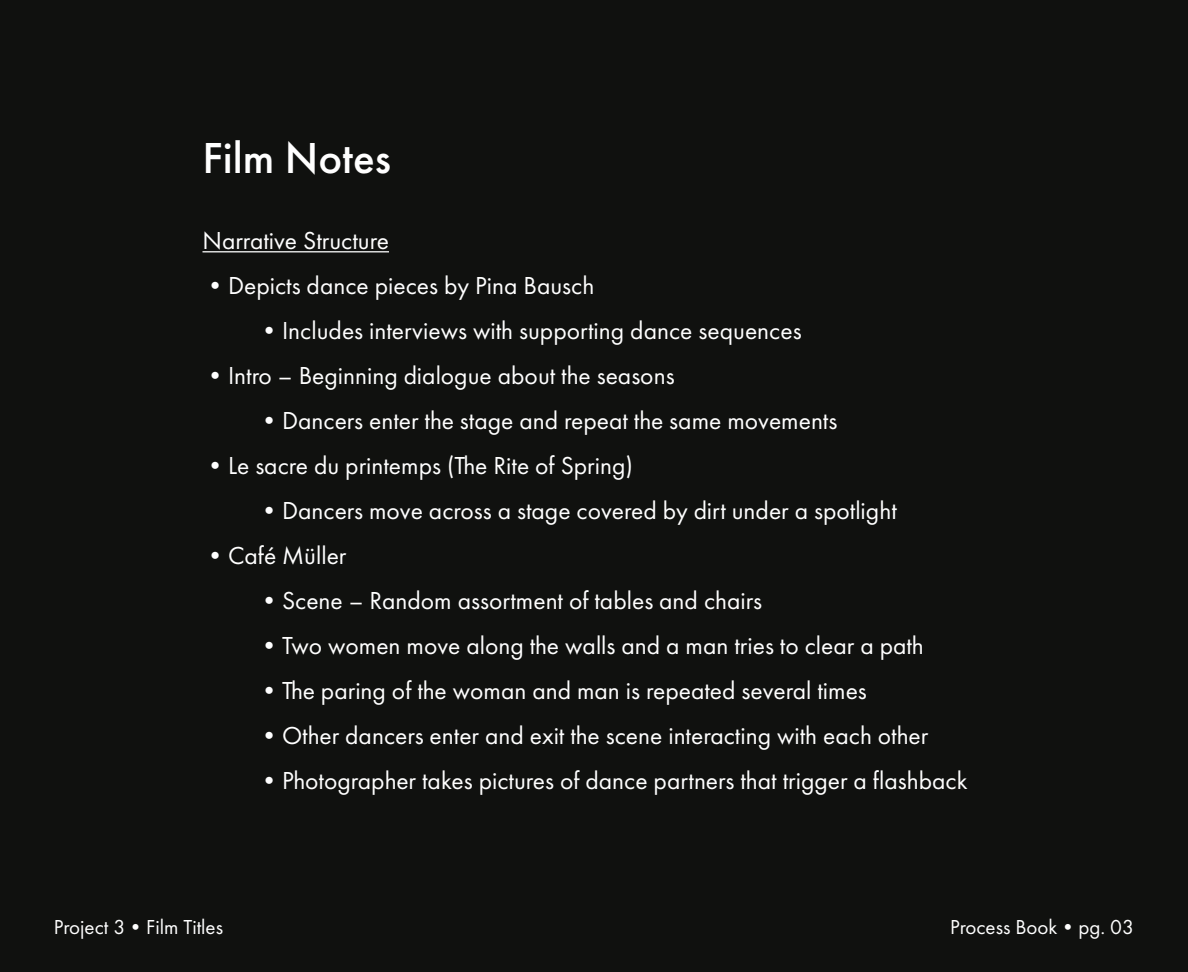
<style>
.page{position:relative;width:1188px;height:972px;background:#10110f}
.page>*{position:absolute;margin:0;border:0;box-sizing:border-box;transform-origin:0 0}
.t1{font:500 45px "Futura PT";color:#fff}
.t2{font:25.5px "Futura PT";color:#fff}
.t3{font:21px "Futura PT";color:#fff}
</style>
<div class="page">
<hr style="left:202px;top:251px;width:187px;height:1px;background:#fff">
<p class="t1" style="left:202px;top:131px;width:190px">Film Notes</p>
<p class="t2" style="left:202px;top:226px;width:188px">Narrative Structure</p>
<p class="t2" style="left:202px;top:271px;width:393px">•Depicts dance pieces by Pina Bausch</p>
<p class="t2" style="left:257px;top:316px;width:547px">•Includes interviews with supporting dance sequences</p>
<p class="t2" style="left:202px;top:361px;width:474px">•Intro – Beginning dialogue about the seasons</p>
<p class="t2" style="left:257px;top:406px;width:582px">•Dancers enter the stage and repeat the same movements</p>
<p class="t2" style="left:202px;top:451px;width:432px">•Le sacre du printemps (The Rite of Spring)</p>
<p class="t2" style="left:257px;top:496px;width:642px">•Dancers move across a stage covered by dirt under a spotlight</p>
<p class="t2" style="left:202px;top:541px;width:146px">•Café Müller</p>
<p class="t2" style="left:257px;top:586px;width:507px">•Scene – Random assortment of tables and chairs</p>
<p class="t2" style="left:257px;top:631px;width:669px">•Two women move along the walls and a man tries to clear a path</p>
<p class="t2" style="left:257px;top:676px;width:612px">•The paring of the woman and man is repeated several times</p>
<p class="t2" style="left:257px;top:721px;width:673px">•Other dancers enter and exit the scene interacting with each other</p>
<p class="t2" style="left:257px;top:766px;width:712px">•Photographer takes pictures of dance partners that trigger a flashback</p>
<p class="t3" style="left:54px;top:915px;width:171px">Project 3•Film Titles</p>
<p class="t3" style="left:950px;top:915px;width:185px">Process Book•pg. 03</p>
</div>
